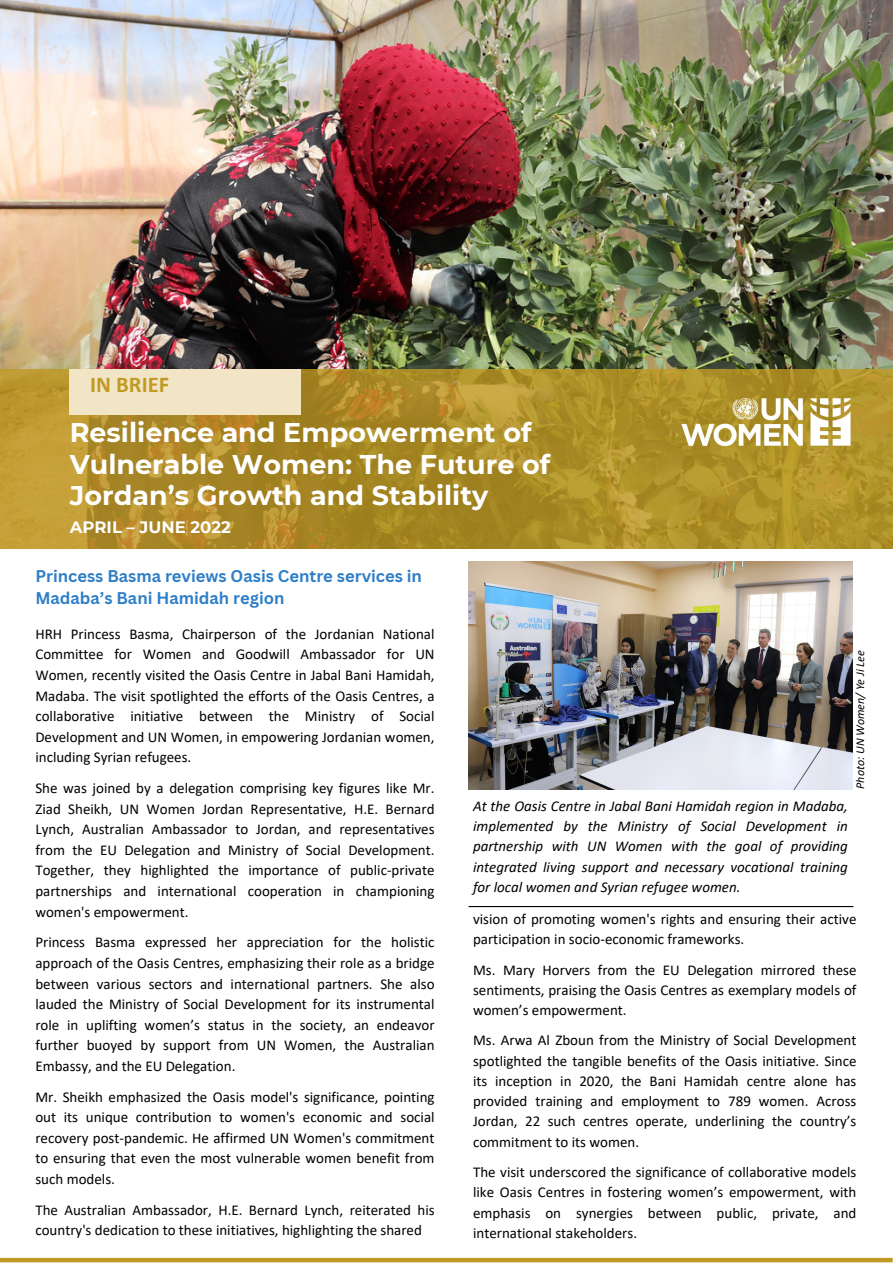
<style>
.page{position:relative;width:893px;height:1264px;background:#fff}
.page>*{position:absolute;margin:0;border:0;box-sizing:border-box;transform-origin:0 0}
.t1{font:700 27px/31.5px "Montserrat";color:#fff}
.t2{font:700 22.65px "Calibri";color:#c19a23}
.t3{font:700 16.5px/22.5px "Canva Sans";color:#2e7ec8}
.t4{font:700 16.5px "Montserrat";color:#fff}
.t5{font:15px/20.5px "Calibri";color:#000;text-align:justify}
.t6{font:italic 15px/20.2px "Calibri";color:#000;text-align:justify}
.t7{font:italic 12px "Calibri";color:#000}
</style>
<div class="page">
<img style="left:0;top:0;width:892px;height:369px">
<svg style="left:0;top:369px;width:892px;height:180px;background:#af8e29"></svg>
<img style="left:679px;top:396px;width:173px;height:52px">
<div style="left:70px;top:369px;width:230px;height:45px;background:#f2e5c6"></div>
<div style="left:0;top:1257px;width:892px;height:5px;background:#c19a23"></div>
<img style="left:468px;top:561px;width:384px;height:229px">
<hr style="left:468px;top:906px;width:385px;height:1px;background:#000">
<p class="t2" style="left:90px;top:375px;width:80px">IN BRIEF</p>
<p class="t1" style="left:70px;top:416px;width:482px">Resilience and Empowerment of<br>Vulnerable Women: The Future of<br>Jordan’s Growth and Stability</p>
<p class="t4" style="left:70px;top:517px;width:162px">APRIL – JUNE 2022</p>
<p class="t3" style="left:35px;top:564px;width:388px">Princess Basma reviews Oasis Centre services in<br>Madaba’s Bani Hamidah region</p>
<p class="t5" style="left:35px;top:624px;width:401px">HRH Princess Basma, Chairperson of the Jordanian National Committee for Women and Goodwill Ambassador for UN Women, recently visited the Oasis Centre in Jabal Bani Hamidah, Madaba. The visit spotlighted the efforts of the Oasis Centres, a collaborative initiative between the Ministry of Social Development and UN Women, in empowering Jordanian women, including Syrian refugees.</p>
<p class="t5" style="left:35px;top:779px;width:400px">She was joined by a delegation comprising key figures like Mr.<br>Ziad Sheikh, UN Women Jordan Representative, H.E. Bernard Lynch, Australian Ambassador to Jordan, and representatives from the EU Delegation and Ministry of Social Development.<br>Together, they highlighted the importance of public-private partnerships and international cooperation in championing women's empowerment.</p>
<p class="t5" style="left:35px;top:933px;width:401px">Princess Basma expressed her appreciation for the holistic approach of the Oasis Centres, emphasizing their role as a bridge between various sectors and international partners. She also lauded the Ministry of Social Development for its instrumental role in uplifting women’s status in the society, an endeavor further buoyed by support from UN Women, the Australian Embassy, and the EU Delegation.</p>
<p class="t5" style="left:35px;top:1087px;width:400px">Mr. Sheikh emphasized the Oasis model's significance, pointing out its unique contribution to women's economic and social recovery post-pandemic. He affirmed UN Women's commitment to ensuring that even the most vulnerable women benefit from such models.</p>
<p class="t5" style="left:35px;top:1200px;width:401px">The Australian Ambassador, H.E. Bernard Lynch, reiterated his country's dedication to these initiatives, highlighting the shared</p>
<p class="t7" style="left:854px;top:788px;width:140px;rotate:-90deg">Photo: UN Women/ Ye Ji Lee</p>
<p class="t6" style="left:473px;top:797px;width:376px">At the Oasis Centre in Jabal Bani Hamidah region in Madaba, implemented by the Ministry of Social Development in partnership with UN Women with the goal of providing integrated living support and necessary vocational training for local women and Syrian refugee women.</p>
<p class="t5" style="left:473px;top:910px;width:385px">vision of promoting women's rights and ensuring their active participation in socio-economic frameworks.</p>
<p class="t5" style="left:473px;top:960px;width:385px">Ms. Mary Horvers from the EU Delegation mirrored these sentiments, praising the Oasis Centres as exemplary models of women’s empowerment.</p>
<p class="t5" style="left:473px;top:1031px;width:385px">Ms. Arwa Al Zboun from the Ministry of Social Development spotlighted the tangible benefits of the Oasis initiative. Since its inception in 2020, the Bani Hamidah centre alone has provided training and employment to 789 women. Across Jordan, 22 such centres operate, underlining the country’s commitment to its women.</p>
<p class="t5" style="left:473px;top:1163px;width:385px">The visit underscored the significance of collaborative models like Oasis Centres in fostering women’s empowerment, with emphasis on synergies between public, private, and international stakeholders.</p>
</div>
